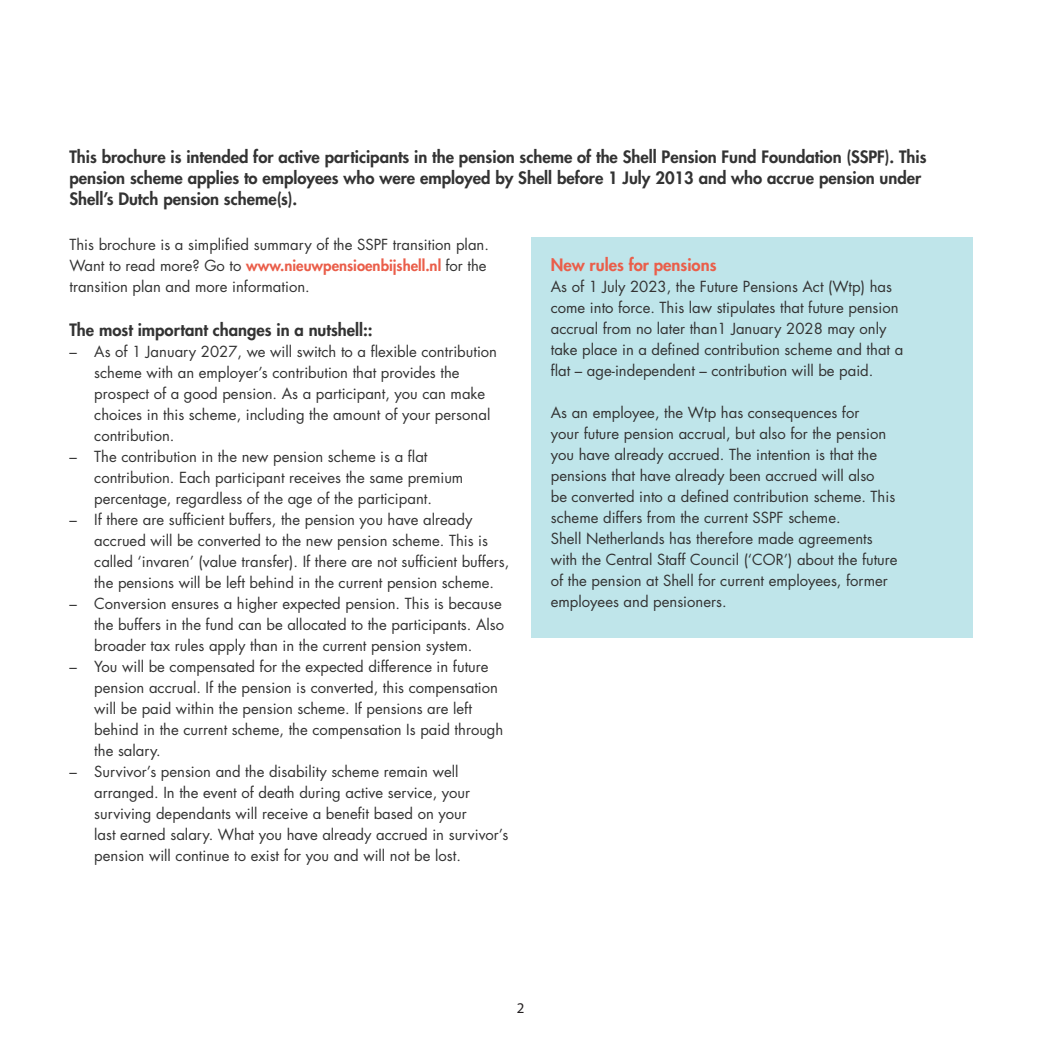
<style>
.page{position:relative;width:1042px;height:1042px;background:#fff}
.page>*{position:absolute;margin:0;border:0;box-sizing:border-box;transform-origin:0 0}
.Basisalinea{font:800 16.62px/21px "Futura Std";color:#333}
.Basisalinea-2{font:800 16.62px "Futura Std";color:#ea5e4a}
.Basisalinea-3{font:14.88px/21px "Futura Std";color:#333}
.t1{font:14.88px "Myriad Pro";color:#231f20}
.s1{font-weight:800;color:#ea5e4a}
</style>
<div class="page">
<div style="left:531px;top:238px;width:441px;height:399px;background:#bfe5ea"></div>
<p class="Basisalinea" style="left:69px;top:147px;width:858px">This brochure is intended for active participants in the pension scheme of the Shell Pension Fund Foundation (SSPF). This pension scheme applies to employees who were employed by Shell before 1 July 2013 and who accrue pension under<br>Shell’s Dutch pension scheme(s).</p>
<p class="Basisalinea-3" style="left:69px;top:234px;width:421px">This brochure is a simplified summary of the SSPF transition plan.<br>Want to read more? Go to <span class="s1">www.nieuwpensioenbijshell.nl</span> for the transition plan and more information.</p>
<p class="Basisalinea" style="left:69px;top:319px;width:305px">The most important changes in a nutshell::</p>
<p class="Basisalinea-3" style="left:69px;top:341px;width:429px">– As of 1 January 2027, we will switch to a flexible contribution</p>
<p class="Basisalinea-3" style="left:94px;top:362px;width:398px">scheme with an employer’s contribution that provides the prospect of a good pension. As a participant, you can make choices in this scheme, including the amount of your personal contribution.</p>
<p class="Basisalinea-3" style="left:94px;top:446px;width:371px;text-indent:-25px">– The contribution in the new pension scheme is a flat contribution. Each participant receives the same premium percentage, regardless of the age of the participant.</p>
<p class="Basisalinea-3" style="left:94px;top:509px;width:416px;text-indent:-25px">– If there are sufficient buffers, the pension you have already accrued will be converted to the new pension scheme. This is called ‘invaren’ (value transfer). If there are not sufficient buffers, the pensions will be left behind in the current pension scheme.</p>
<p class="Basisalinea-3" style="left:94px;top:593px;width:411px;text-indent:-25px">– Conversion ensures a higher expected pension. This is because the buffers in the fund can be allocated to the participants. Also broader tax rules apply than in the current pension system.</p>
<p class="Basisalinea-3" style="left:94px;top:656px;width:411px;text-indent:-25px">– You will be compensated for the expected difference in future pension accrual. If the pension is converted, this compensation will be paid within the pension scheme. If pensions are left behind in the current scheme, the compensation Is paid through the salary.</p>
<p class="Basisalinea-3" style="left:94px;top:761px;width:416px;text-indent:-25px">– Survivor’s pension and the disability scheme remain well arranged. In the event of death during active service, your surviving dependants will receive a benefit based on your<br>last earned salary. What you have already accrued in survivor’s pension will continue to exist for you and will not be lost.</p>
<p class="Basisalinea-2" style="left:551px;top:254px;width:167px">New rules for pensions</p>
<p class="Basisalinea-3" style="left:551px;top:276px;width:354px">As of 1 July 2023, the Future Pensions Act (Wtp) has come into force. This law stipulates that future pension accrual from no later than1 January 2028 may only take place in a defined contribution scheme and that a flat – age-independent – contribution will be paid.</p>
<p class="Basisalinea-3" style="left:551px;top:402px;width:346px">As an employee, the Wtp has consequences for<br>your future pension accrual, but also for the pension you have already accrued. The intention is that the pensions that have already been accrued will also<br>be converted into a defined contribution scheme. This scheme differs from the current SSPF scheme.</p>
<p class="Basisalinea-3" style="left:551px;top:528px;width:348px">Shell Netherlands has therefore made agreements with the Central Staff Council (‘COR’) about the future of the pension at Shell for current employees, former employees and pensioners.</p>
<p class="t1" style="left:517px;top:998px;width:9px">2</p>
</div>
